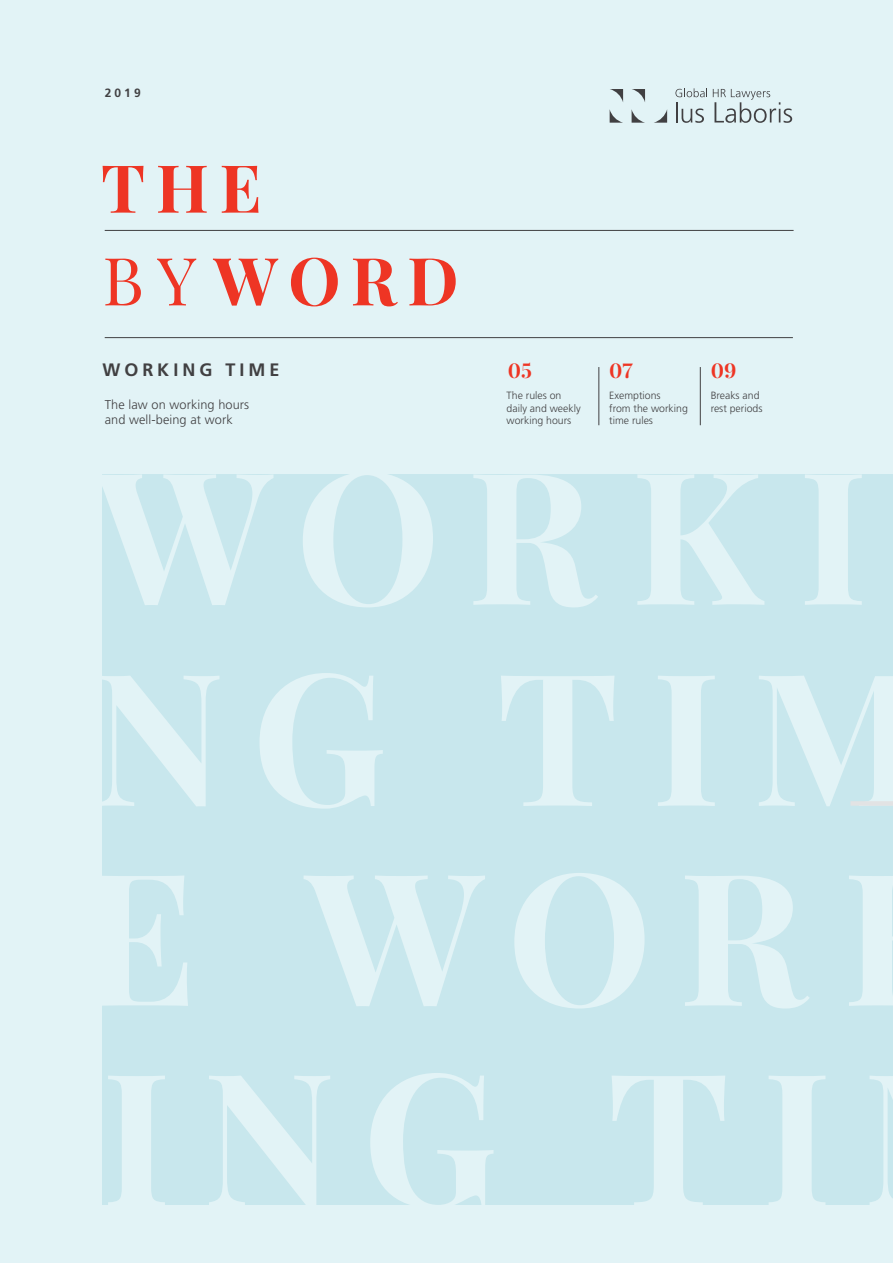
<style>
.page{position:relative;width:893px;height:1263px;background:#e2f3f6}
.page>*{position:absolute;margin:0;border:0;box-sizing:border-box;transform-origin:0 0}
.t1{font:700 184.2px/401.1px "Playfair Display";letter-spacing:.16em;color:#e2f3f6}
.t2{font:700 66.3px "Playfair Display";color:#ee3524}
.t3{font:700 20.4px "Playfair Display";color:#ee3524}
.t4{font:700 18px "Frutiger LT Std";letter-spacing:.225em;color:#414042}
.t5{font:300 12.75px/15.8px "Frutiger LT Std";letter-spacing:.005em;color:#414042}
.t6{font:700 12px "Frutiger LT Std";color:#414042}
.t7{font:300 10.5px/12.6px "Frutiger LT Std";color:#414042}
.s1{font-weight:400}
</style>
<div class="page">
<div style="left:102px;top:475px;width:791px;height:730px;background:#c8e7ed"></div>
<svg style="left:610px;top:89px;width:13px;height:13px"></svg>
<svg style="left:610px;top:110px;width:13px;height:13px"></svg>
<svg style="left:632px;top:111px;width:13px;height:12px"></svg>
<svg style="left:654px;top:110px;width:13px;height:13px"></svg>
<svg style="left:632px;top:89px;width:13px;height:13px"></svg>
<svg style="left:675px;top:88px;width:32px;height:35px"></svg>
<svg style="left:713px;top:89px;width:79px;height:34px"></svg>
<div style="left:850px;top:801px;width:43px;height:5px;background:#e2e3e4"></div>
<hr style="left:599px;top:367px;width:1px;height:58px;background:#414042">
<hr style="left:700px;top:367px;width:1px;height:58px;background:#414042">
<svg style="left:103px;top:166px;width:155px;height:47px"></svg>
<hr style="left:105px;top:230px;width:689px;height:1px;background:#414042">
<hr style="left:105px;top:337px;width:688px;height:1px;background:#414042">
<p class="t6" style="left:105px;top:86px;width:38px">2019</p>
<h2 class="t2" style="left:103px;top:239px;width:358px"><span class="s1">BY</span>WORD</h2>
<h3 class="t4" style="left:103px;top:359px;width:178px">WORKING TIME</h3>
<p class="t5" style="left:105px;top:397px;width:146px">The law on working hours and well-being at work</p>
<h3 class="t3" style="left:508px;top:358px;width:26px">05</h3>
<h3 class="t3" style="left:609px;top:358px;width:25px">07</h3>
<h3 class="t3" style="left:711px;top:358px;width:27px">09</h3>
<p class="t7" style="left:507px;top:389px;width:76px">The rules on daily and weekly working hours</p>
<p class="t7" style="left:609px;top:389px;width:80px">Exemptions<br>from the working time rules</p>
<p class="t7" style="left:711px;top:389px;width:53px">Breaks and rest periods</p>
<h1 class="t1" style="left:80px;top:334px;width:790px">WORKI<br>E WOR</h1>
<h1 class="t1" style="left:92px;top:535px;width:833px">NG TIM</h1>
<h1 class="t1" style="left:102px;top:935px;width:731px">ING TI</h1>
</div>
